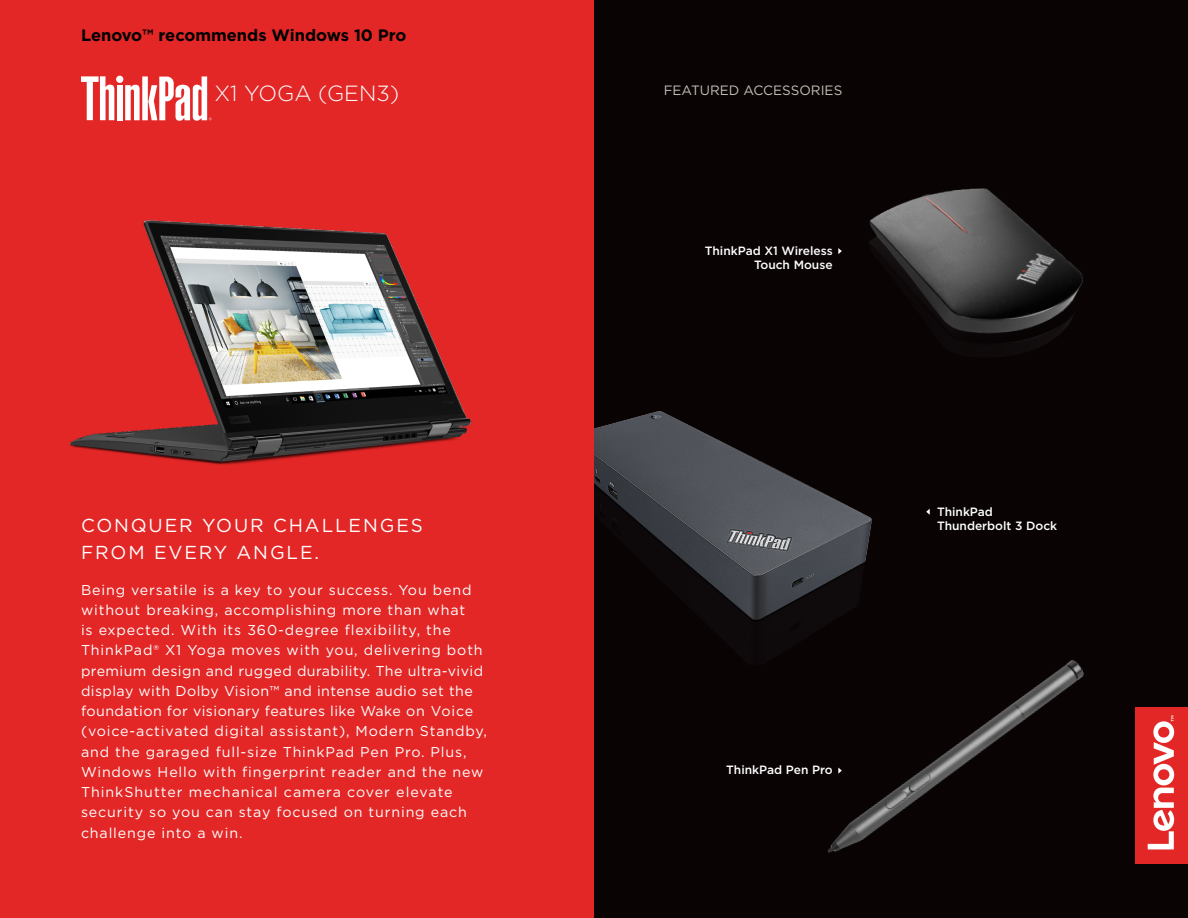
<style>
.page{position:relative;width:1188px;height:918px;background:#fff}
.page>*{position:absolute;margin:0;border:0;box-sizing:border-box;transform-origin:0 0}
.t1{font:300 21.9px "Gotham";color:#fff}
.t2{font:18.75px "Gotham";letter-spacing:.1em;color:#fff}
.t3{font:700 16.5px "Gotham";color:#000}
.t4{font:14.25px/20.2px "Gotham";letter-spacing:.06em;color:#fff}
.t5{font:13.5px "Gotham";color:#c5c0b7}
.t6{font:500 12px/14.2px "Gotham";color:#fff;text-align:right}
</style>
<div class="page">
<div style="left:592px;top:0;width:596px;height:918px;background:#090304"></div>
<svg style="left:926px;top:509px;width:4px;height:6px"></svg>
<div style="left:0;top:0;width:594px;height:918px;background:#e32726"></div>
<div style="left:116px;top:76px;width:7px;height:7px;background:#fff;border-radius:50%"></div>
<svg style="left:81px;top:76px;width:33px;height:44px"></svg>
<div style="left:117px;top:85px;width:6px;height:35px;background:#fff"></div>
<svg style="left:125px;top:76px;width:87px;height:45px"></svg>
<img style="left:827px;top:660px;width:361px;height:204px">
<img style="left:69px;top:220px;width:403px;height:245px">
<img style="left:594px;top:411px;width:332px;height:254px">
<img style="left:838px;top:188px;width:245px;height:155px">
<p class="t3" style="left:81px;top:25px;width:327px">Lenovo™ recommends Windows 10 Pro</p>
<h1 class="t1" style="left:214px;top:79px;width:186px">X1 YOGA (G EN3)</h1>
<p class="t5" style="left:664px;top:82px;width:91px">featured Acc</p>
<p class="t5" style="left:773px;top:82px;width:71px">essories</p>
<p class="t6" style="left:705px;top:243px;width:129px">ThinkPad X1 Wireless<br>Touch Mouse</p>
<p class="t6" style="left:937px;top:505px;width:57px">ThinkPad</p>
<h2 class="t2" style="left:81px;top:514px;width:83px">CONQUER</h2>
<h2 class="t2" style="left:202px;top:514px;width:17px">YOUR</h2>
<h2 class="t2" style="left:273px;top:514px;width:48px">CHALLENGES</h2>
<p class="t6" style="left:937px;top:519px;width:122px">Thunderbolt 3 Dock</p>
<h2 class="t2" style="left:81px;top:541px;width:118px">FROM EVERY</h2>
<h2 class="t2" style="left:237px;top:541px;width:16px">ANGLE</h2>
<h2 class="t2" style="left:315px;top:541px;width:6px">.</h2>
<p class="t4" style="left:81px;top:579px;width:407px">Being versatile is a key to your success. You bend without breaking, accomplishing more than what<br>is expected. With its 360-degree flexibility, the ThinkPad® X1 Yoga moves with you, delivering both premium design and rugged durability. The ultra-vivid display with Dolby Vision™ and intense audio set the foundation for visionary features like Wake on Voice (voice-activated digital assistant), Modern Standby, and the garaged full-size ThinkPad Pen Pro. Plus, Windows Hello with fingerprint reader and the new ThinkShutter mechanical camera cover elevate security so you can stay focused on turning each challenge into a win.</p>
<p class="t6" style="left:726px;top:763px;width:108px">ThinkPad Pen Pro</p>
</div>
